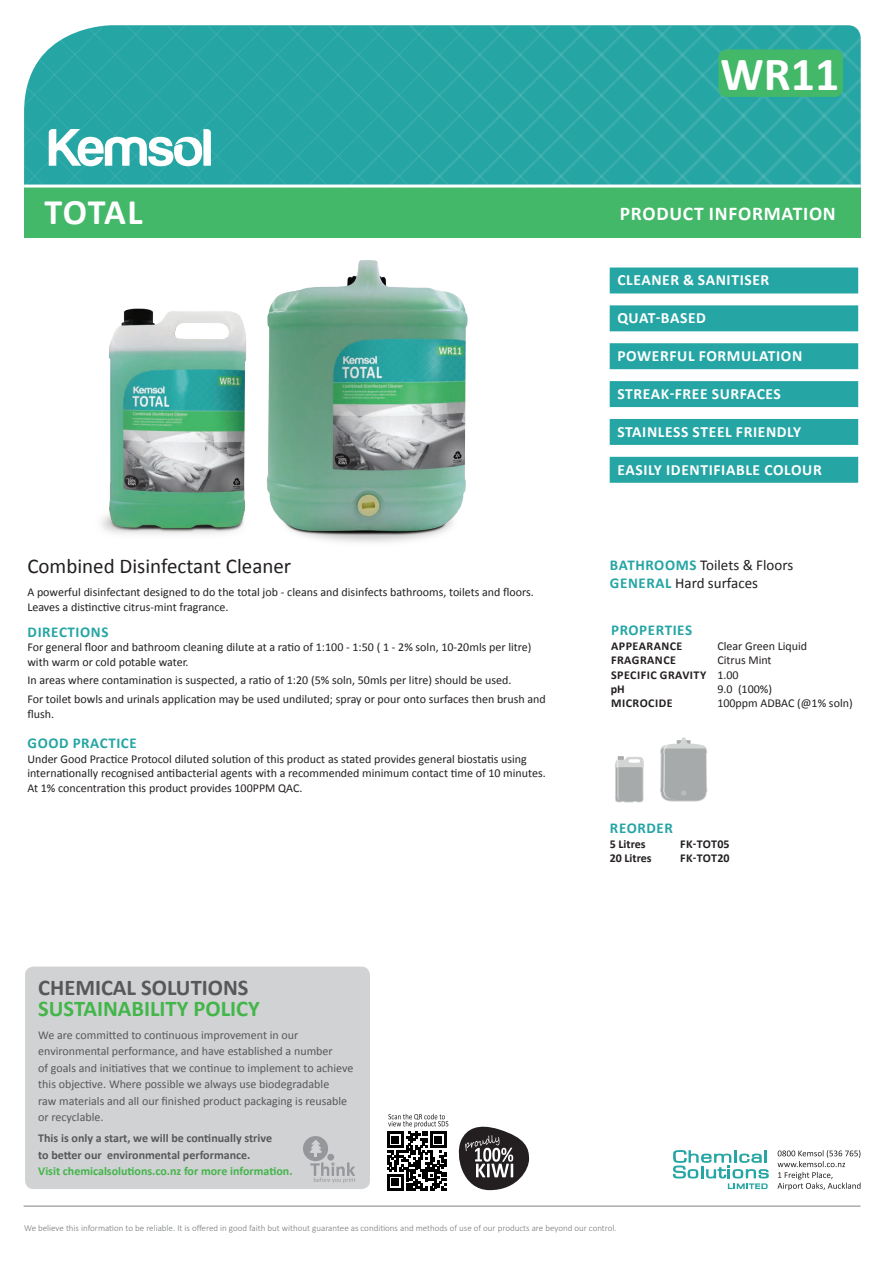
<style>
.page{position:relative;width:893px;height:1263px;background:#fff}
.page>*{position:absolute;margin:0;border:0;box-sizing:border-box;transform-origin:0 0}
.t1{font:700 47.85px "Calibri";color:#fff}
.t2{font:700 36px "Calibri";letter-spacing:.015em;color:#fff}
.t3{font:700 22.5px "Calibri";color:#42b649}
.t4{font:700 22.5px "Calibri";color:#57585a}
.t5{font:21px "Calibri";color:#231f20}
.t6{font:700 19.5px "Calibri";letter-spacing:.04em;color:#fff}
.t7{font:700 15.6px "Calibri";letter-spacing:.04em;color:#fff}
.t8{font:15px/18px "Calibri";color:#231f20}
.t9{font:700 15px "Calibri";letter-spacing:.04em;color:#25a5a4}
.t10{font:12px/14.4px "Calibri";color:#231f20}
.t11{font:12px/16.5px "Calibri";color:#57585a}
.t12{font:700 12px/14.4px "Calibri";letter-spacing:.04em;color:#231f20}
.t13{font:700 12px/16.5px "Calibri";color:#57585a}
.t14{font:700 12px "Calibri";color:#42b649}
.t15{font:700 12px "Calibri";color:#231f20}
.t16{font:300 9px "Calibri";color:#76787b}
.s1{font-weight:700;color:#25a5a4}
.s2{font-weight:400}
</style>
<div class="page">
<div style="left:25px;top:966px;width:345px;height:223px;background:#d1d2d4;border-radius:9px"></div>
<hr style="left:24px;top:1206px;width:836px;height:1px;background:#808285">
<svg style="left:777px;top:1150px;width:83px;height:40px"></svg>
<svg style="left:24px;top:25px;width:837px;height:160px;background:#30a9a8"></svg>
<div style="left:610px;top:267px;width:248px;height:26px;background:#25a5a4"></div>
<div style="left:610px;top:305px;width:248px;height:26px;background:#25a5a4"></div>
<div style="left:610px;top:343px;width:248px;height:26px;background:#25a5a4"></div>
<div style="left:610px;top:381px;width:248px;height:26px;background:#25a5a4"></div>
<div style="left:610px;top:419px;width:248px;height:26px;background:#25a5a4"></div>
<div style="left:610px;top:457px;width:248px;height:26px;background:#25a5a4"></div>
<div style="left:303px;top:1136px;width:25px;height:25px;background:#95979a;border-radius:50%"></div>
<svg style="left:309px;top:1140px;width:46px;height:43px"></svg>
<svg style="left:673px;top:1150px;width:96px;height:39px"></svg>
<img style="left:101px;top:308px;width:102px;height:226px">
<img style="left:203px;top:260px;width:265px;height:283px">
<div style="left:24px;top:187px;width:837px;height:50px;background:#44b869"></div>
<hr style="left:24px;top:185px;width:837px;height:3px;background:#fff">
<svg style="left:660px;top:737px;width:48px;height:64px;background:#b8bbbb"></svg>
<svg style="left:615px;top:756px;width:29px;height:46px"></svg>
<svg style="left:458px;top:1126px;width:71px;height:64px"></svg>
<div style="left:718px;top:49px;width:125px;height:48px;background:#44b869;border-radius:9px"></div>
<svg style="left:387px;top:1114px;width:61px;height:77px"></svg>
<h1 class="t1" style="left:721px;top:43px;width:120px">WR11</h1>
<h2 class="t2" style="left:45px;top:189px;width:100px">TOTAL</h2>
<h3 class="t6" style="left:620px;top:201px;width:218px">PRODUCT INFORMATION</h3>
<h3 class="t5" style="left:27px;top:553px;width:265px">Combined Disinfectant Cleaner</h3>
<p class="t10" style="left:27px;top:585px;width:508px">A powerful disinfectant designed to do the total job - cleans and disinfects bathrooms, toilets and floors.<br>Leaves a distinctive citrus-mint fragrance.</p>
<p class="t9" style="left:28px;top:622px;width:82px">DIRECTIONS</p>
<p class="t10" style="left:27px;top:640px;width:506px">For general floor and bathroom cleaning dilute at a ratio of 1:100 - 1:50 ( 1 - 2% soln, 10-20mls per litre) with warm or cold potable water.</p>
<p class="t10" style="left:27px;top:671px;width:520px;line-height:18.6px">In areas where contamination is suspected, a ratio of 1:20 (5% soln, 50mls per litre) should be used.<br>For toilet bowls and urinals application may be used undiluted; spray or pour onto surfaces then brush and</p>
<p class="t10" style="left:27px;top:706px;width:28px">flush.</p>
<p class="t9" style="left:28px;top:734px;width:111px">GOOD PRACTICE</p>
<p class="t10" style="left:27px;top:751px;width:520px">Under Good Practice Protocol diluted solution of this product as stated provides general biostatis using internationally recognised antibacterial agents with a recommended minimum contact time of 10 minutes.<br>At 1% concentration this product provides 100PPM QAC.</p>
<h3 class="t4" style="left:38px;top:973px;width:212px">CHEMICAL SOLUTIONS</h3>
<h3 class="t3" style="left:38px;top:994px;width:223px">SUSTAINABILITY POLICY</h3>
<p class="t11" style="left:38px;top:1027px;width:317px">We are committed to continuous improvement in our environmental performance, and have established a number<br>of goals and initiatives that we continue to implement to achieve this objective. Where possible we always use biodegradable<br>raw materials and all our finished product packaging is reusable or recyclable.</p>
<p class="t13" style="left:38px;top:1130px;width:235px">This is only a start, we will be continually strive to better our environmental performance.</p>
<p class="t14" style="left:38px;top:1163px;width:256px">Visit chemicalsolutions.co.nz for more information.</p>
<h3 class="t7" style="left:617px;top:270px;width:154px">CLEANER &amp; SANITISER</h3>
<h3 class="t7" style="left:617px;top:308px;width:90px">QUAT-BASED</h3>
<h3 class="t7" style="left:617px;top:346px;width:187px">POWERFUL FORMULATION</h3>
<h3 class="t7" style="left:617px;top:384px;width:165px">STREAK-FREE SURFACES</h3>
<h3 class="t7" style="left:617px;top:422px;width:185px">STAINLESS STEEL FRIENDLY</h3>
<h3 class="t7" style="left:617px;top:459px;width:206px">EASILY IDENTIFIABLE COLOUR</h3>
<p class="t8" style="left:610px;top:556px;width:185px"><span class="s1">BATHROOMS</span> Toilets &amp; Floors<br><span class="s1">GENERAL</span> Hard surfaces</p>
<p class="t9" style="left:611px;top:621px;width:82px">PROPERTIES</p>
<p class="t12" style="left:611px;top:638px;width:73px">APPEARANCE</p>
<p class="t10" style="left:717px;top:638px;width:91px">Clear Green Liquid</p>
<p class="t12" style="left:611px;top:653px;width:66px">FRAGRANCE</p>
<p class="t12" style="left:611px;top:653px;width:162px;text-indent:106px"><span class="s2">Citrus Mint<br></span>SPECIFIC GRAVITY <span class="s2">1.00<br></span>pH</p>
<p class="t10" style="left:717px;top:682px;width:56px">9.0 (100%)</p>
<p class="t12" style="left:611px;top:696px;width:63px">MICROCIDE</p>
<p class="t10" style="left:717px;top:696px;width:137px">100ppm ADBAC (@1% soln)</p>
<p class="t9" style="left:610px;top:819px;width:64px">REORDER</p>
<p class="t12" style="left:610px;top:837px;width:37px">5 Litres</p>
<p class="t12" style="left:680px;top:837px;width:51px">FK-TOT05</p>
<p class="t15" style="left:610px;top:851px;width:44px">20 Litres</p>
<p class="t12" style="left:680px;top:851px;width:51px">FK-TOT20</p>
<p class="t16" style="left:24px;top:1222px;width:594px">We believe this information to be reliable. It is offered in good faith but without guarantee as conditions and methods of use of our products are beyond our control.</p>
</div>
